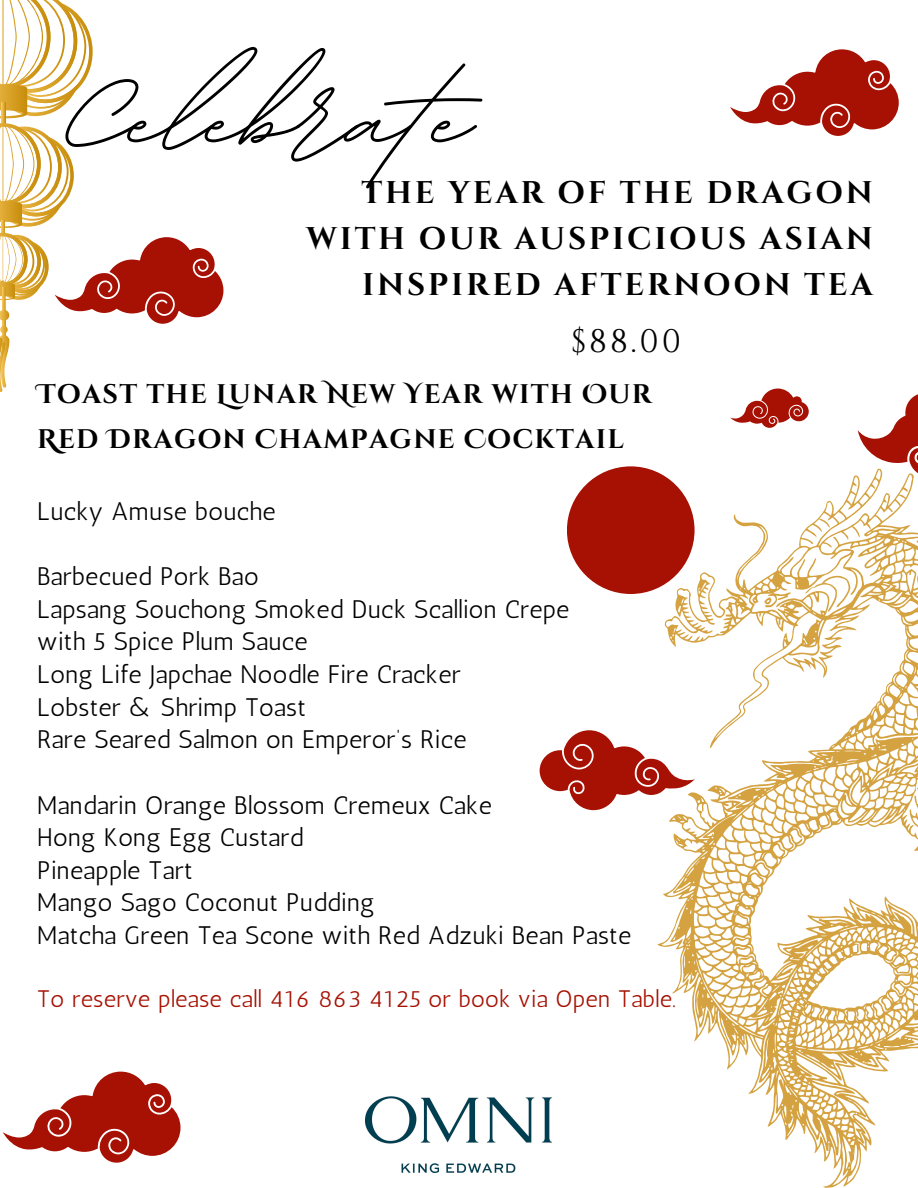
<style>
.page{position:relative;width:918px;height:1188px;background:#fff}
.page>*{position:absolute;margin:0;border:0;box-sizing:border-box;transform-origin:0 0}
.t1{font:700 183.3px "BD Script";color:#000}
.t2{font:32.4px "Cinzel";color:#000}
.t3{font:700 31.35px/46.2px "Cinzel";letter-spacing:.09em;color:#000;text-align:right}
.t4{font:700 26.85px "Cinzel Decorative";letter-spacing:.045em;color:#000}
.t5{font:25.35px "Antic";letter-spacing:.015em;color:#000}
.t6{font:23.85px "Antic";letter-spacing:.015em;color:#a61103}
</style>
<div class="page">
<svg style="left:3px;top:1072px;width:178px;height:91px"></svg>
<svg style="left:730px;top:49px;width:169px;height:87px"></svg>
<div style="left:567px;top:466px;width:128px;height:128px;background:#a61103;border-radius:50%"></div>
<svg style="left:540px;top:730px;width:117px;height:80px"></svg>
<svg style="left:657px;top:472px;width:261px;height:716px"></svg>
<svg style="left:836px;top:1137px;width:4px;height:7px"></svg>
<svg style="left:805px;top:576px;width:45px;height:36px"></svg>
<svg style="left:764px;top:597px;width:8px;height:8px"></svg>
<svg style="left:858px;top:394px;width:60px;height:83px"></svg>
<svg style="left:730px;top:389px;width:79px;height:39px"></svg>
<img style="left:366px;top:1096px;width:186px;height:77px">
<svg style="left:0;top:0;width:223px;height:392px"></svg>
<svg style="left:2px;top:287px;width:4px;height:24px"></svg>
<p class="t1" style="left:69px;top:-2px;width:404px">Celebrate</p>
<p class="t3" style="left:361px;top:170px;width:513px">THE YEAR OF THE DRAGON</p>
<p class="t3" style="left:307px;top:217px;width:568px">WITH OUR AUSPICIOUS ASIAN<br>INSPIRED AFTERNOON TEA</p>
<p class="t2" style="left:571px;top:320px;width:112px">$88.00</p>
<p class="t4" style="left:37px;top:377px;width:616px">Toast the Lunar New Year with Our</p>
<p class="t4" style="left:37px;top:422px;width:588px">Red Dragon Champagne Cocktail</p>
<p class="t5" style="left:37px;top:496px;width:240px">Lucky Amuse bouche</p>
<p class="t5" style="left:37px;top:561px;width:223px">Barbecued Pork Bao</p>
<p class="t5" style="left:37px;top:594px;width:534px">Lapsang Souchong Smoked Duck Scallion Crepe</p>
<p class="t5" style="left:37px;top:627px;width:272px">with 5 Spice Plum Sauce</p>
<p class="t5" style="left:37px;top:659px;width:425px">Long Life Japchae Noodle Fire Cracker</p>
<p class="t5" style="left:37px;top:692px;width:270px">Lobster &amp; Shrimp Toast</p>
<p class="t5" style="left:37px;top:725px;width:431px">Rare Seared Salmon on Emperor’s Rice</p>
<p class="t5" style="left:37px;top:790px;width:456px">Mandarin Orange Blossom Cremeux Cake</p>
<p class="t5" style="left:37px;top:822px;width:268px">Hong Kong Egg Custard</p>
<p class="t5" style="left:37px;top:855px;width:157px">Pineapple Tart</p>
<p class="t5" style="left:37px;top:888px;width:339px">Mango Sago Coconut Pudding</p>
<p class="t5" style="left:37px;top:920px;width:595px">Matcha Green Tea Scone with Red Adzuki Bean Paste</p>
<p class="t6" style="left:37px;top:985px;width:640px">To reserve please call 416 863 4125 or book via Open Table.</p>
</div>
